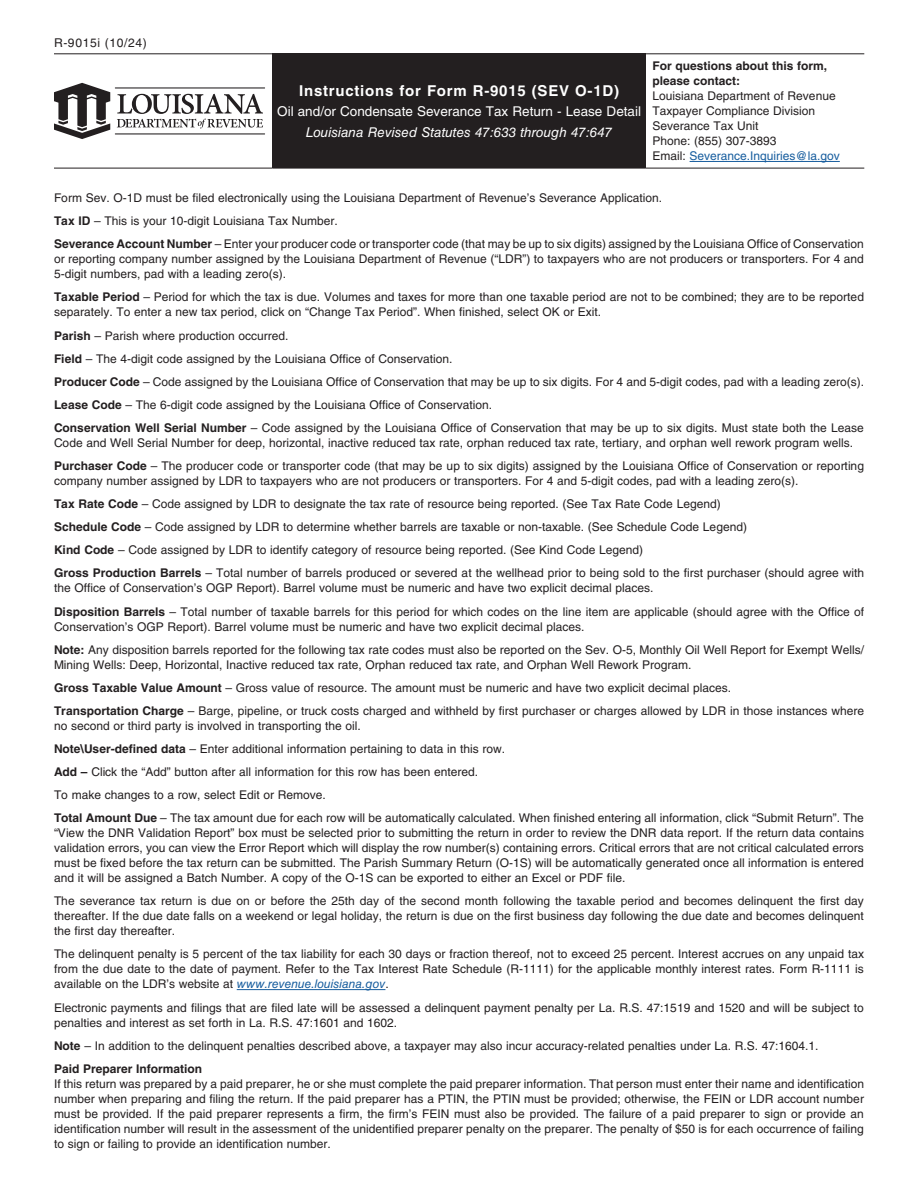
<style>
.page{position:relative;width:918px;height:1188px;background:#fff}
.page>*{position:absolute;margin:0;border:0;box-sizing:border-box;transform-origin:0 0}
.t1{font:700 15px "Helvetica LT Std";letter-spacing:.05em;color:#fff}
.t2{font:13.5px "Helvetica LT Std";color:#fff}
.t3{font:italic 13.5px "Helvetica LT Std";color:#fff}
.t4{font:12.15px "Helvetica LT Std";letter-spacing:.05em;color:#231f20}
.t5{font:12px/15px "Helvetica LT Std";color:#231f20}
.t6{font:700 12px/15px "Helvetica LT Std";color:#231f20}
.t7{font:12px "Helvetica LT Std";color:#175d9e}
.s1{color:#231f20}
.s2{font-weight:700}
.s3{font-style:italic;color:#175d9e}
</style>
<div class="page">
<hr style="left:237px;top:989px;width:148px;height:1px;background:#175d9e">
<div style="left:272px;top:54px;width:374px;height:114px;background:#231f20"></div>
<hr style="left:54px;top:53px;width:218px;height:1px;background:#231f20">
<hr style="left:54px;top:168px;width:218px;height:1px;background:#231f20">
<hr style="left:272px;top:53px;width:374px;height:1px;background:#231f20">
<hr style="left:646px;top:53px;width:218px;height:1px;background:#231f20">
<hr style="left:272px;top:168px;width:374px;height:1px;background:#231f20">
<hr style="left:646px;top:168px;width:218px;height:1px;background:#231f20">
<svg style="left:54px;top:83px;width:211px;height:56px"></svg>
<hr style="left:690px;top:161px;width:150px;height:1px;background:#175d9e">
<p class="t4" style="left:54px;top:36px;width:95px">R-9015i (10/24)</p>
<p class="t1" style="left:299px;top:82px;width:321px">Instructions for Form R-9015 (SEV O-1D)</p>
<p class="t2" style="left:277px;top:104px;width:365px">Oil and/or Condensate Severance Tax Return - Lease Detail</p>
<p class="t3" style="left:306px;top:124px;width:308px">Louisiana Revised Statutes 47:633 through 47:647</p>
<p class="t6" style="left:653px;top:58px;width:176px">For questions about this form, please contact:</p>
<p class="t5" style="left:653px;top:89px;width:185px">Louisiana Department of Revenue</p>
<p class="t5" style="left:653px;top:104px;width:164px">Taxpayer Compliance Division</p>
<p class="t5" style="left:653px;top:119px;width:108px">Severance Tax Unit</p>
<p class="t5" style="left:653px;top:134px;width:126px">Phone: (855) 307-3893</p>
<p class="t7" style="left:653px;top:149px;width:189px"><span class="s1">Email:</span> Severance.Inquiries@la.gov</p>
<p class="t5" style="left:54px;top:190px;width:610px">Form Sev. O-1D must be filed electronically using the Louisiana Department of Revenue’s Severance Application.</p>
<p class="t5" style="left:54px;top:213px;width:285px"><span class="s2">Tax ID</span> – This is your 10-digit Louisiana Tax Number.</p>
<p class="t5" style="left:54px;top:237px;width:811px;text-align:justify"><span class="s2">Severance Account Number</span> – Enter your producer code or transporter code (that may be up to six digits) assigned by the Louisiana Office of Conservation or reporting company number assigned by the Louisiana Department of Revenue (“LDR”) to taxpayers who are not producers or transporters. For 4 and 5-digit numbers, pad with a leading zero(s).</p>
<p class="t5" style="left:54px;top:290px;width:812px"><span class="s2">Taxable Period</span> – Period for which the tax is due. Volumes and taxes for more than one taxable period are not to be combined; they are to be reported separately. To enter a new tax period, click on “Change Tax Period”. When finished, select OK or Exit.</p>
<p class="t5" style="left:54px;top:328px;width:236px"><span class="s2">Parish</span> – Parish where production occurred.</p>
<p class="t5" style="left:54px;top:351px;width:400px"><span class="s2">Field</span> – The 4-digit code assigned by the Louisiana Office of Conservation.</p>
<p class="t5" style="left:54px;top:374px;width:812px"><span class="s2">Producer Code</span> – Code assigned by the Louisiana Office of Conservation that may be up to six digits. For 4 and 5-digit codes, pad with a leading zero(s).</p>
<p class="t5" style="left:54px;top:397px;width:440px"><span class="s2">Lease Code</span> – The 6-digit code assigned by the Louisiana Office of Conservation.</p>
<p class="t5" style="left:54px;top:420px;width:811px"><span class="s2">Conservation Well Serial Number</span> – Code assigned by the Louisiana Office of Conservation that may be up to six digits. Must state both the Lease<br>Code and Well Serial Number for deep, horizontal, inactive reduced tax rate, orphan reduced tax rate, tertiary, and orphan well rework program wells.</p>
<p class="t5" style="left:54px;top:458px;width:812px"><span class="s2">Purchaser Code</span> – The producer code or transporter code (that may be up to six digits) assigned by the Louisiana Office of Conservation or reporting company number assigned by LDR to taxpayers who are not producers or transporters. For 4 and 5-digit codes, pad with a leading zero(s).</p>
<p class="t5" style="left:54px;top:496px;width:668px"><span class="s2">Tax Rate Code</span> – Code assigned by LDR to designate the tax rate of resource being reported. (See Tax Rate Code Legend)</p>
<p class="t5" style="left:54px;top:519px;width:695px"><span class="s2">Schedule Code</span> – Code assigned by LDR to determine whether barrels are taxable or non-taxable. (See Schedule Code Legend)</p>
<p class="t5" style="left:54px;top:543px;width:591px"><span class="s2">Kind Code</span> – Code assigned by LDR to identify category of resource being reported. (See Kind Code Legend)</p>
<p class="t5" style="left:54px;top:566px;width:812px"><span class="s2">Gross Production Barrels</span> – Total number of barrels produced or severed at the wellhead prior to being sold to the first purchaser (should agree with the Office of Conservation’s OGP Report). Barrel volume must be numeric and have two explicit decimal places.</p>
<p class="t5" style="left:54px;top:604px;width:812px"><span class="s2">Disposition Barrels</span> – Total number of taxable barrels for this period for which codes on the line item are applicable (should agree with the Office of<br>Conservation’s OGP Report). Barrel volume must be numeric and have two explicit decimal places.</p>
<p class="t5" style="left:54px;top:642px;width:812px"><span class="s2">Note:</span> Any disposition barrels reported for the following tax rate codes must also be reported on the Sev. O-5, Monthly Oil Well Report for Exempt Wells/<br>Mining Wells: Deep, Horizontal, Inactive reduced tax rate, Orphan reduced tax rate, and Orphan Well Rework Program.</p>
<p class="t5" style="left:54px;top:680px;width:679px"><span class="s2">Gross Taxable Value Amount</span> – Gross value of resource. The amount must be numeric and have two explicit decimal places.</p>
<p class="t5" style="left:54px;top:703px;width:812px"><span class="s2">Transportation Charge</span> – Barge, pipeline, or truck costs charged and withheld by first purchaser or charges allowed by LDR in those instances where no second or third party is involved in transporting the oil.</p>
<p class="t5" style="left:54px;top:741px;width:453px"><span class="s2">Note\User-defined data</span> – Enter additional information pertaining to data in this row.</p>
<p class="t5" style="left:54px;top:764px;width:426px"><span class="s2">Add –</span> Click the “Add” button after all information for this row has been entered.</p>
<p class="t5" style="left:54px;top:787px;width:273px">To make changes to a row, select Edit or Remove.</p>
<p class="t5" style="left:54px;top:810px;width:812px;text-align:justify"><span class="s2">Total Amount Due</span> – The tax amount due for each row will be automatically calculated. When finished entering all information, click “Submit Return”. The “View the DNR Validation Report” box must be selected prior to submitting the return in order to review the DNR data report. If the return data contains validation errors, you can view the Error Report which will display the row number(s) containing errors. Critical errors that are not critical calculated errors must be fixed before the tax return can be submitted. The Parish Summary Return (O-1S) will be automatically generated once all information is entered and it will be assigned a Batch Number. A copy of the O-1S can be exported to either an Excel or PDF file.</p>
<p class="t5" style="left:54px;top:894px;width:811px;text-align:justify">The severance tax return is due on or before the 25th day of the second month following the taxable period and becomes delinquent the first day thereafter. If the due date falls on a weekend or legal holiday, the return is due on the first business day following the due date and becomes delinquent the first day thereafter.</p>
<p class="t5" style="left:54px;top:947px;width:812px;text-align:justify">The delinquent penalty is 5 percent of the tax liability for each 30 days or fraction thereof, not to exceed 25 percent. Interest accrues on any unpaid tax from the due date to the date of payment. Refer to the Tax Interest Rate Schedule (R-1111) for the applicable monthly interest rates. Form R-1111 is available on the LDR’s website at <span class="s3">www.revenue.louisiana.gov</span>.</p>
<p class="t5" style="left:54px;top:1000px;width:811px">Electronic payments and filings that are filed late will be assessed a delinquent payment penalty per La. R.S. 47:1519 and 1520 and will be subject to penalties and interest as set forth in La. R.S. 47:1601 and 1602.</p>
<p class="t5" style="left:54px;top:1038px;width:766px"><span class="s2">Note</span> – In addition to the delinquent penalties described above, a taxpayer may also incur accuracy-related penalties under La. R.S. 47:1604.1.</p>
<p class="t6" style="left:54px;top:1061px;width:150px">Paid Preparer Information</p>
<p class="t5" style="left:54px;top:1076px;width:812px;text-align:justify">If this return was prepared by a paid preparer, he or she must complete the paid preparer information. That person must enter their name and identification number when preparing and filing the return. If the paid preparer has a PTIN, the PTIN must be provided; otherwise, the FEIN or LDR account number must be provided. If the paid preparer represents a firm, the firm’s FEIN must also be provided. The failure of a paid preparer to sign or provide an identification number will result in the assessment of the unidentified preparer penalty on the preparer. The penalty of $50 is for each occurrence of failing to sign or failing to provide an identification number.</p>
</div>
